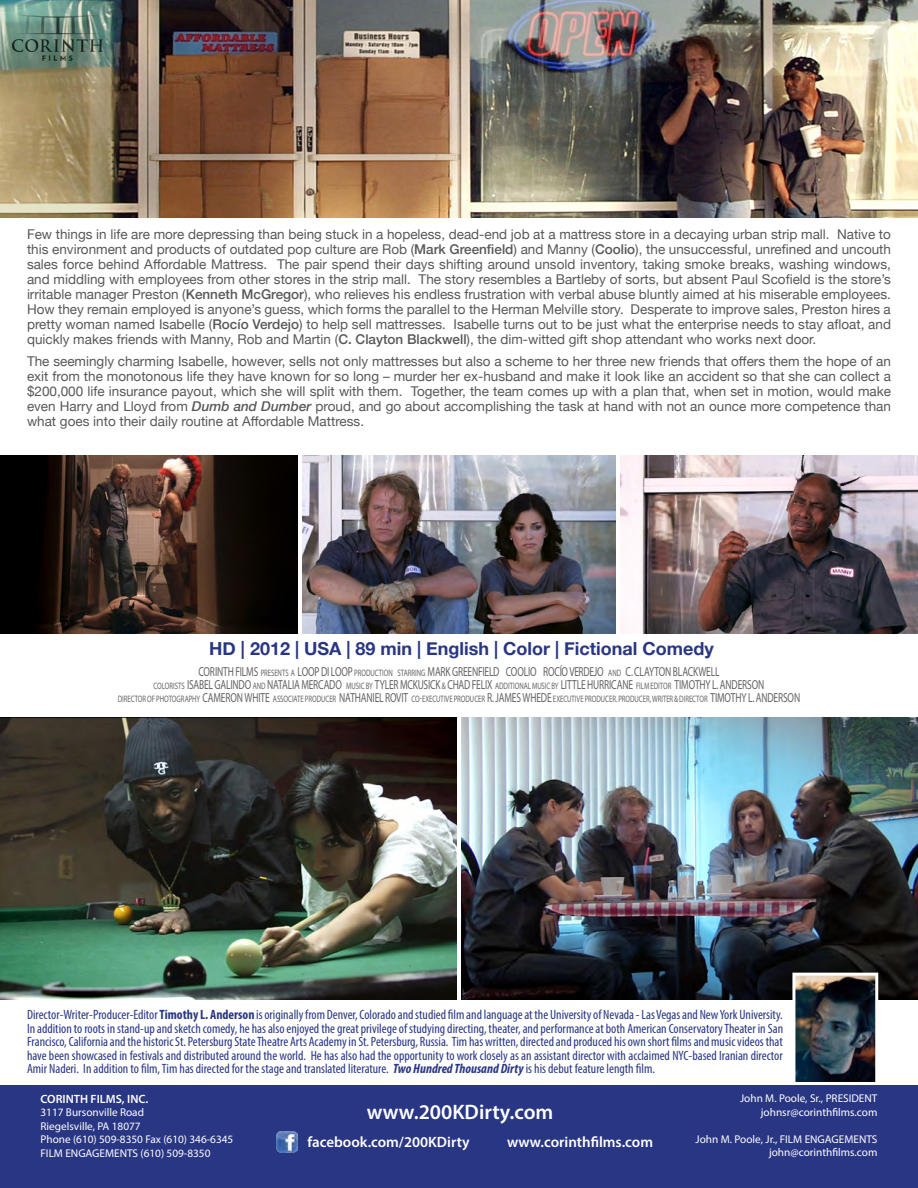
<style>
.page{position:relative;width:918px;height:1188px;background:#fff}
.page>*{position:absolute;margin:0;border:0;box-sizing:border-box;transform-origin:0 0}
.t1{font:600 21px "Myriad Pro";color:#fff}
.t2{font:700 18px "Helvetica Neue";color:#293683}
.t3{font:600 15px "Myriad Pro";color:#fff}
.t4{font:13.5px/15px "Helvetica Neue";color:#57585a;text-align:justify}
.t5{font:condensed 13.5px/13.5px "Myriad Pro";color:#293683;text-align:justify}
.t6{font:13.2px "Myriad Pro";letter-spacing:-.015em;color:#636366;scale:.72 1}
.t7{font:600 12px "Myriad Pro";color:#fff}
.t8{font:11.25px "Myriad Pro";color:#fff}
.t9{font:9.3px "Myriad Pro";letter-spacing:-.005em;color:#636366;scale:.72 1}
.s1{font-weight:500}
.s2{font-weight:500;font-style:italic}
.s3{font-size:9.3px}
.s4{font-size:13.2px}
.s5{font-weight:700}
.s6{font-weight:700;font-style:italic}
</style>
<div class="page">
<div style="left:0;top:1086px;width:918px;height:102px;background:#293683"></div>
<img style="left:0;top:718px;width:456px;height:281px">
<img style="left:462px;top:718px;width:456px;height:281px">
<img style="left:0;top:0;width:918px;height:218px">
<img style="left:621px;top:455px;width:297px;height:178px">
<img style="left:0;top:455px;width:297px;height:178px">
<img style="left:303px;top:455px;width:312px;height:178px">
<img style="left:796px;top:977px;width:78px;height:104px">
<div style="left:792px;top:973px;width:86px;height:112px;border:3px solid #fff"></div>
<img style="left:276px;top:1132px;width:21px;height:21px">
<img style="left:12px;top:15px;width:91px;height:49px">
<p class="t4" style="left:27px;top:227px;width:866px">Few things in life are more depressing than being stuck in a hopeless, dead-end job at a mattress store in a decaying urban strip mall. Native to this environment and products of outdated pop culture are Rob (<span class="s1">Mark Greenfield</span>) and Manny (<span class="s1">Coolio</span>), the unsuccessful, unrefined and uncouth sales force behind Affordable Mattress. The pair spend their days shifting around unsold inventory, taking smoke breaks, washing windows, and middling with employees from other stores in the strip mall. The story resembles a Bartleby of sorts, but absent Paul Scofield is the store’s irritable manager Preston (<span class="s1">Kenneth McGregor</span>), who relieves his endless frustration with verbal abuse bluntly aimed at his miserable employees.<br>How they remain employed is anyone’s guess, which forms the parallel to the Herman Melville story. Desperate to improve sales, Preston hires a pretty woman named Isabelle (<span class="s1">Rocío Verdejo</span>) to help sell mattresses. Isabelle turns out to be just what the enterprise needs to stay afloat, and quickly makes friends with Manny, Rob and Martin (<span class="s1">C. Clayton Blackwell</span>), the dim-witted gift shop attendant who works next door.</p>
<p class="t4" style="left:27px;top:355px;width:866px">The seemingly charming Isabelle, however, sells not only mattresses but also a scheme to her three new friends that offers them the hope of an exit from the monotonous life they have known for so long – murder her ex-husband and make it look like an accident so that she can collect a $200,000 life insurance payout, which she will split with them. Together, the team comes up with a plan that, when set in motion, would make even Harry and Lloyd from <span class="s2">Dumb and Dumber</span> proud, and go about accomplishing the task at hand with not an ounce more competence than what goes into their daily routine at Affordable Mattress.</p>
<p class="t2" style="left:209px;top:634px;width:506px">HD | 2012 | USA | 89 min | English | Color | Fictional Comedy</p>
<p class="t6" style="left:199px;top:663px;width:725px">CORINTH FILMS <span class="s3">PRESENTS A</span> LOOP DI LOOP <span class="s3">PRODUCTION STARRING</span> MARK GREENFIELD COOLIO ROCÍO VERDEJO <span class="s3">AND</span> C. CLAYTON BLACKWELL</p>
<p class="t6" style="left:154px;top:676px;width:850px"><span class="s3">COLORISTS</span> ISABEL GALINDO <span class="s3">AND</span> NATALIA MERCADO <span class="s3">MUSIC BY</span> TYLER MCKUSICK <span class="s3">&amp;</span> CHAD FELIX <span class="s3">ADDITIONAL MUSIC BY</span> LITTLE HURRICANE <span class="s3">FILM EDITOR</span> TIMOTHY L. ANDERSON</p>
<p class="t9" style="left:118px;top:693px;width:949px">DIRECTOR OF PHOTOGRAPHY <span class="s4">CAMERON WHITE</span> ASSOCIATE PRODUCER <span class="s4">NATHANIEL ROVIT</span> CO-EXECUTIVE PRODUCER <span class="s4">R. JAMES WHEDE</span> EXECUTIVE PRODUCER. PRODUCER, WRITER &amp; DIRECTOR <span class="s4">TIMOTHY L. ANDERSON</span></p>
<p class="t5" style="left:27px;top:1008px;width:758px">Director-Writer-Producer-Editor <span class="s5">Timothy L. Anderson</span> is originally from Denver, Colorado and studied film and language at the University of Nevada - Las Vegas and New York University.<br>In addition to roots in stand-up and sketch comedy, he has also enjoyed the great privilege of studying directing, theater, and performance at both American Conservatory Theater in San Francisco, California and the historic St. Petersburg State Theatre Arts Academy in St. Petersburg, Russia. Tim has written, directed and produced his own short films and music videos that have been showcased in festivals and distributed around the world. He has also had the opportunity to work closely as an assistant director with acclaimed NYC-based Iranian director Amir Naderi. In addition to film, Tim has directed for the stage and translated literature. <span class="s6">Two Hundred Thousand Dirty</span> is his debut feature length film.</p>
<p class="t8" style="left:740px;top:1091px;width:139px">John M. Poole, Sr., PRESIDENT</p>
<p class="t8" style="left:761px;top:1105px;width:118px">johnsr@corinthfilms.com</p>
<p class="t8" style="left:696px;top:1132px;width:183px">John M. Poole, Jr., FILM ENGAGEMENTS</p>
<p class="t8" style="left:769px;top:1145px;width:110px">john@corinthfilms.com</p>
<p class="t7" style="left:40px;top:1091px;width:109px">CORINTH FILMS, INC.</p>
<p class="t8" style="left:40px;top:1105px;width:105px">3117 Bursonville Road</p>
<p class="t8" style="left:40px;top:1119px;width:102px">Riegelsville, PA 18077</p>
<p class="t8" style="left:40px;top:1132px;width:194px">Phone (610) 509-8350 Fax (610) 346-6345</p>
<p class="t8" style="left:40px;top:1146px;width:172px">FILM ENGAGEMENTS (610) 509-8350</p>
<p class="t1" style="left:367px;top:1099px;width:188px">www.200KDirty.com</p>
<p class="t3" style="left:307px;top:1133px;width:164px">facebook.com/200KDirty</p>
<p class="t3" style="left:507px;top:1133px;width:148px">www.corinthfilms.com</p>
</div>
